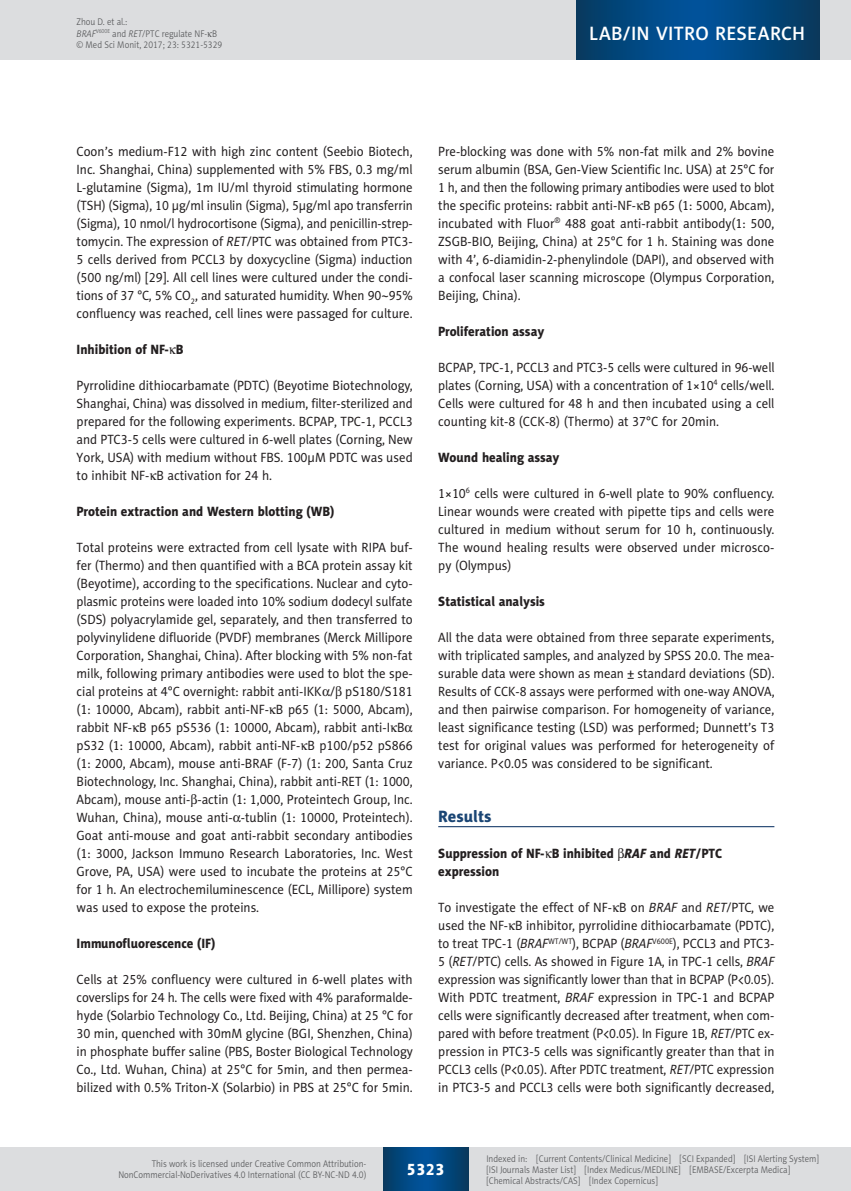
<style>
.page{position:relative;width:851px;height:1191px;background:#fff}
.page>*{position:absolute;margin:0;border:0;box-sizing:border-box;transform-origin:0 0}
.t1{font:19.5px "Naomi Sans EFN Medium";letter-spacing:.01em;color:#fff}
.MSM_Headline_1{font:16.5px "Naomi Sans EFN Heavy";color:#1a4574}
.t2{font:16.5px "Naomi Sans EFN Heavy";color:#fff}
.MSM_Body{font:13.5px/18px "Naomi Sans EFN";color:#231f20;text-align:justify;scale:.95 1}
.MSM_Body-2{font:13.5px/18px "Naomi Sans EFN";color:#231f20;text-align:justify;scale:.94 1}
.MSM_Headline_2{font:13.5px/18px "Naomi Sans EFN Heavy";color:#231f20;scale:.95 1}
.MSM_pagina_zywa{font:9.75px/11.2px "Naomi Sans EFN Light";color:#57585a;scale:.9 1}
.MSM_pagina_sygnatura{font:9.75px "Naomi Sans EFN Light";color:#57585a;scale:.9 1}
.s1{font-style:italic}
.s2{font-family:"Standard Sym L"}
</style>
<div class="page">
<hr style="left:438px;top:826px;width:336px;height:1px;background:#00295c">
<div style="left:0;top:1148px;width:850px;height:43px;background:#dcdddf"></div>
<svg style="left:383px;top:1147px;width:85px;height:43px;background:#02477e"></svg>
<div style="left:0;top:0;width:850px;height:60px;background:#dcdddf"></div>
<svg style="left:576px;top:0;width:243px;height:60px;background:#02477e"></svg>
<p class="MSM_pagina_zywa" style="left:77px;top:16px;width:158px">Zhou D. et al.:<br><span class="s1">BRAF</span><sup>V600E</sup> and <span class="s1">RET</span>/PTC regulate NF-<span class="s2">k</span>B</p>
<p class="MSM_pagina_sygnatura" style="left:77px;top:39px;width:163px">© Med Sci Monit, 2017; 23: 5321-5329</p>
<h1 class="t1" style="left:589px;top:22px;width:217px">LAB/IN VITRO RESEARCH</h1>
<p class="MSM_Body" style="left:77px;top:142px;width:355px">Coon’s medium-F12 with high zinc content (Seebio Biotech, Inc. Shanghai, China) supplemented with 5% FBS, 0.3 mg/ml L-glutamine (Sigma), 1m IU/ml thyroid stimulating hormone (TSH) (Sigma), 10 μg/ml insulin (Sigma), 5μg/ml apo transferrin (Sigma), 10 nmol/l hydrocortisone (Sigma), and penicillin-strep&shy;tomycin. The expression of <span class="s1">RET</span>/PTC was obtained from PTC3- 5 cells derived from PCCL3 by doxycycline (Sigma) induction (500 ng/ml) [29]. All cell lines were cultured under the condi&shy;tions of 37 °C, 5% CO<sub>2</sub>, and saturated humidity. When 90~95% confluency was reached, cell lines were passaged for culture.</p>
<p class="MSM_Headline_2" style="left:77px;top:340px;width:114px">Inhibition of NF-<span class="s2">k</span>B</p>
<p class="MSM_Body" style="left:77px;top:376px;width:355px">Pyrrolidine dithiocarbamate (PDTC) (Beyotime Biotechnology, Shanghai, China) was dissolved in medium, filter-sterilized and prepared for the following experiments. BCPAP, TPC-1, PCCL3 and PTC3-5 cells were cultured in 6-well plates (Corning, New York, USA) with medium without FBS. 100μM PDTC was used to inhibit NF-<span class="s2">k</span>B activation for 24 h.</p>
<p class="MSM_Headline_2" style="left:77px;top:502px;width:273px">Protein extraction and Western blotting (WB)</p>
<p class="MSM_Body" style="left:77px;top:538px;width:355px">Total proteins were extracted from cell lysate with RIPA buf&shy;fer (Thermo) and then quantified with a BCA protein assay kit (Beyotime), according to the specifications. Nuclear and cyto&shy;plasmic proteins were loaded into 10% sodium dodecyl sulfate (SDS) polyacrylamide gel, separately, and then transferred to polyvinylidene difluoride (PVDF) membranes (Merck Millipore Corporation, Shanghai, China). After blocking with 5% non-fat milk, following primary antibodies were used to blot the spe&shy;cial proteins at 4°C overnight: rabbit anti-IKK<span class="s2">a</span>/<span class="s2">b</span> pS180/S181 (1: 10000, Abcam), rabbit anti-NF-<span class="s2">k</span>B p65 (1: 5000, Abcam), rabbit NF-<span class="s2">k</span>B p65 pS536 (1: 10000, Abcam), rabbit anti-I<span class="s2">k</span>B<span class="s2">a </span>pS32 (1: 10000, Abcam), rabbit anti-NF-<span class="s2">k</span>B p100/p52 pS866 (1: 2000, Abcam), mouse anti-BRAF (F-7) (1: 200, Santa Cruz Biotechnology, Inc. Shanghai, China), rabbit anti-RET (1: 1000, Abcam), mouse anti-<span class="s2">b</span>-actin (1: 1,000, Proteintech Group, Inc.<br>Wuhan, China), mouse anti-<span class="s2">a</span>-tublin (1: 10000, Proteintech).<br>Goat anti-mouse and goat anti-rabbit secondary antibodies (1: 3000, Jackson Immuno Research Laboratories, Inc. West Grove, PA, USA) were used to incubate the proteins at 25°C for 1 h. An electrochemiluminescence (ECL, Millipore) system was used to expose the proteins.</p>
<p class="MSM_Headline_2" style="left:77px;top:934px;width:148px">Immunofluorescence (IF)</p>
<p class="MSM_Body" style="left:77px;top:970px;width:355px">Cells at 25% confluency were cultured in 6-well plates with coverslips for 24 h. The cells were fixed with 4% paraformalde&shy;hyde (Solarbio Technology Co., Ltd. Beijing, China) at 25 °C for 30 min, quenched with 30mM glycine (BGI, Shenzhen, China) in phosphate buffer saline (PBS, Boster Biological Technology Co., Ltd. Wuhan, China) at 25°C for 5min, and then permea&shy;bilized with 0.5% Triton-X (Solarbio) in PBS at 25°C for 5min.</p>
<p class="MSM_Body" style="left:438px;top:142px;width:355px">Pre-blocking was done with 5% non-fat milk and 2% bovine serum albumin (BSA, Gen-View Scientific Inc. USA) at 25°C for 1 h, and then the following primary antibodies were used to blot the specific proteins: rabbit anti-NF-<span class="s2">k</span>B p65 (1: 5000, Abcam), incubated with Fluor<sup>®</sup> 488 goat anti-rabbit antibody(1: 500, ZSGB-BIO, Beijing, China) at 25°C for 1 h. Staining was done with 4’, 6-diamidin-2-phenylindole (DAPI), and observed with a confocal laser scanning microscope (Olympus Corporation, Beijing, China).</p>
<p class="MSM_Headline_2" style="left:438px;top:322px;width:113px">Proliferation assay</p>
<p class="MSM_Body-2" style="left:438px;top:358px;width:359px">BCPAP, TPC-1, PCCL3 and PTC3-5 cells were cultured in 96-well plates (Corning, USA) with a concentration of 1×10<sup>4</sup> cells/well.<br>Cells were cultured for 48 h and then incubated using a cell counting kit-8 (CCK-8) (Thermo) at 37°C for 20min.</p>
<p class="MSM_Headline_2" style="left:438px;top:448px;width:129px">Wound healing assay</p>
<p class="MSM_Body" style="left:438px;top:484px;width:355px">1×10<sup>6</sup> cells were cultured in 6-well plate to 90% confluency.<br>Linear wounds were created with pipette tips and cells were cultured in medium without serum for 10 h, continuously.<br>The wound healing results were observed under microsco&shy;py (Olympus)</p>
<p class="MSM_Headline_2" style="left:438px;top:592px;width:114px">Statistical analysis</p>
<p class="MSM_Body" style="left:438px;top:628px;width:355px">All the data were obtained from three separate experiments, with triplicated samples, and analyzed by SPSS 20.0. The mea&shy;surable data were shown as mean ± standard deviations (SD).<br>Results of CCK-8 assays were performed with one-way ANOVA, and then pairwise comparison. For homogeneity of variance, least significance testing (LSD) was performed; Dunnett’s T3 test for original values was performed for heterogeneity of variance. P&lt;0.05 was considered to be significant.</p>
<p class="MSM_Headline_1" style="left:438px;top:806px;width:55px">Results</p>
<p class="MSM_Headline_2" style="left:438px;top:844px;width:300px">Suppression of NF-<span class="s2">k</span>B inhibited <span class="s2">b</span><span class="s1">RAF</span> and <span class="s1">RET</span>/PTC expression</p>
<p class="MSM_Body" style="left:438px;top:898px;width:355px">To investigate the effect of NF-<span class="s2">k</span>B on <span class="s1">BRAF</span> and <span class="s1">RET</span>/PTC, we used the NF-<span class="s2">k</span>B inhibitor, pyrrolidine dithiocarbamate (PDTC), to treat TPC-1 (<span class="s1">BRAF</span><sup>WT/WT</sup>), BCPAP (<span class="s1">BRAF</span><sup>V600E</sup>), PCCL3 and PTC3- 5 (<span class="s1">RET</span>/PTC) cells. As showed in Figure 1A, in TPC-1 cells, <span class="s1">BRAF </span>expression was significantly lower than that in BCPAP (P&lt;0.05).<br>With PDTC treatment, <span class="s1">BRAF</span> expression in TPC-1 and BCPAP cells were significantly decreased after treatment, when com&shy;pared with before treatment (P&lt;0.05). In Figure 1B, <span class="s1">RET</span>/PTC ex&shy;pression in PTC3-5 cells was significantly greater than that in PCCL3 cells (P&lt;0.05). After PDTC treatment, <span class="s1">RET</span>/PTC expression in PTC3-5 and PCCL3 cells were both significantly decreased,</p>
<p class="MSM_pagina_zywa" style="left:118px;top:1158px;width:277px;text-align:right">This work is licensed under Creative Common Attribution-<br>NonCommercial-NoDerivatives 4.0 International (CC BY-NC-ND 4.0)</p>
<p class="t2" style="left:406px;top:1159px;width:40px">5323</p>
<p class="MSM_pagina_zywa" style="left:486px;top:1152px;width:371px">Indexed in: [Current Contents/Clinical Medicine] [SCI Expanded] [ISI Alerting System] [ISI Journals Master List] [Index Medicus/MEDLINE] [EMBASE/Excerpta Medica] [Chemical Abstracts/CAS] [Index Copernicus]</p>
</div>
